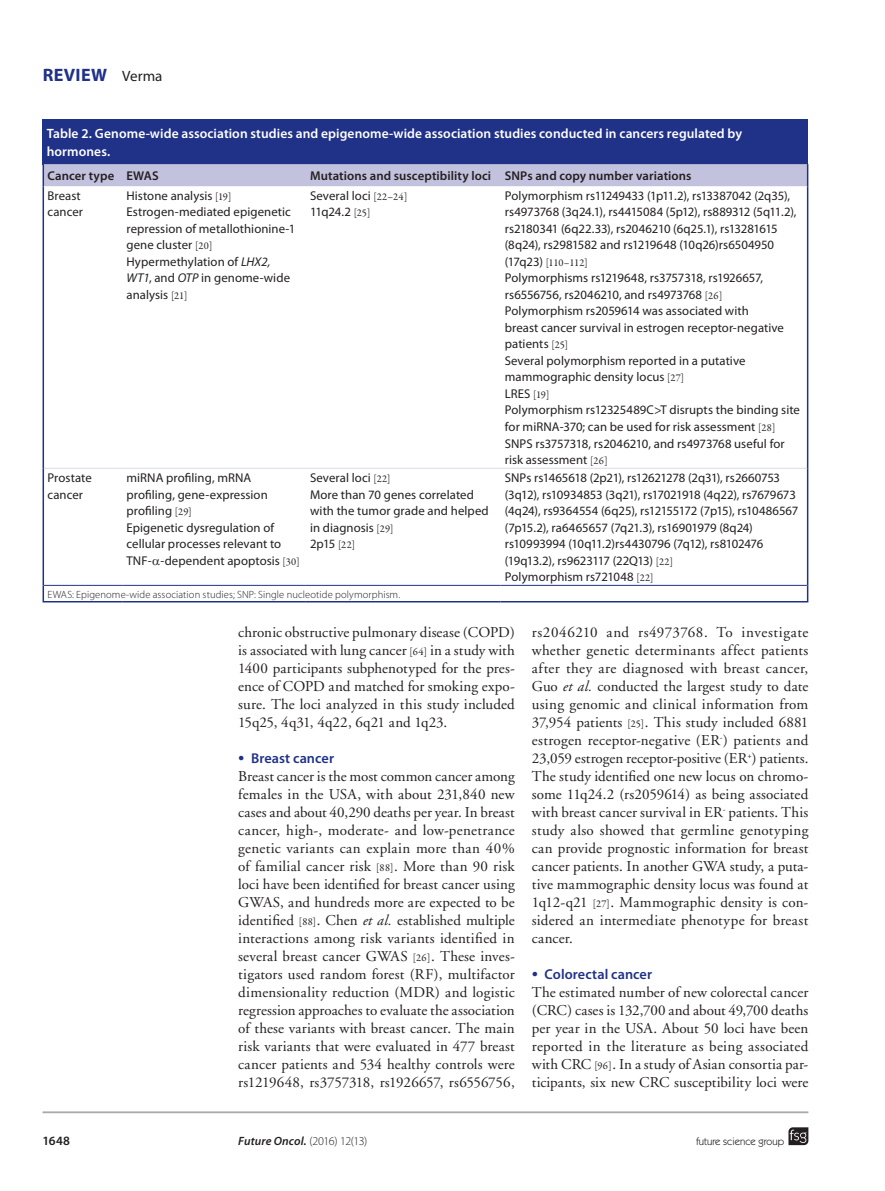
<style>
.page{position:relative;width:885px;height:1191px;background:#fff}
.page>*{position:absolute;margin:0;border:0;box-sizing:border-box;transform-origin:0 0}
.t1{font:700 18px "Myriad Pro";color:#203188}
.bodyfirst{font:15px/18px "Adobe Garamond";letter-spacing:.005em;color:#231f20;text-align:justify}
.t2{font:15px "Myriad Pro";color:#231f20}
.t3{font:600 14.25px "Myriad Pro";letter-spacing:.005em;color:#203188}
.box_tabletitle{font:600 13.5px/18px "Myriad Pro";letter-spacing:.005em;color:#fff}
.box_tablebody{font:12.75px/16.5px "Myriad Pro";letter-spacing:.005em;color:#231f20}
.box_tablebody-2{font:12.75px/16.5px "Myriad Pro";letter-spacing:-.015em;color:#231f20}
.box_tablecolhead{font:600 12.75px "Myriad Pro";letter-spacing:.005em;color:#231f20}
.t4{font:italic 600 12px "Myriad Pro";letter-spacing:.01em;color:#231f20}
.box_tablefootnote{font:300 10.5px "Myriad Pro";letter-spacing:.01em;color:#231f20}
.t5{font:10.5px "Itc Kabel";color:#231f20}
.box_tablebody-3{font:10.5px "Garamond Premr Pro";letter-spacing:-.02em;color:#231f20}
.s1{font-family:"Garamond Premr Pro";font-size:10.5px}
.s2{font-style:italic}
.s3{font-family:"Myriad Pro";font-size:12.75px}
.s4{font-family:"Arial";font-weight:400;font-size:10.5px}
.s5{font-weight:300;font-style:normal}
</style>
<div class="page">
<svg style="left:788px;top:1127px;width:20px;height:18px"></svg>
<hr style="left:43px;top:1111px;width:765px;height:2px;background:#a8a9ad">
<div style="left:43px;top:119px;width:765px;height:45px;background:#203188"></div>
<svg style="left:44px;top:186px;width:762px;height:415px"></svg>
<div style="left:43px;top:164px;width:763px;height:22px;background:#c2c2de"></div>
<hr style="left:806px;top:164px;width:2px;height:22px;background:#203188">
<hr style="left:43px;top:186px;width:1px;height:282px;background:#203188">
<hr style="left:806px;top:186px;width:2px;height:282px;background:#203188">
<hr style="left:43px;top:468px;width:1px;height:117px;background:#203188">
<hr style="left:806px;top:468px;width:2px;height:117px;background:#203188">
<hr style="left:44px;top:468px;width:78px;height:1px;background:#d8d8eb">
<hr style="left:122px;top:468px;width:184px;height:1px;background:#d8d8eb">
<hr style="left:306px;top:468px;width:194px;height:1px;background:#d8d8eb">
<hr style="left:500px;top:468px;width:306px;height:1px;background:#d8d8eb">
<hr style="left:44px;top:585px;width:78px;height:1px;background:#203188">
<hr style="left:122px;top:585px;width:184px;height:1px;background:#203188">
<hr style="left:306px;top:585px;width:194px;height:1px;background:#203188">
<hr style="left:500px;top:585px;width:306px;height:1px;background:#203188">
<svg style="left:43px;top:585px;width:1px;height:16px"></svg>
<svg style="left:806px;top:585px;width:2px;height:16px"></svg>
<hr style="left:43px;top:601px;width:79px;height:1px;background:#203188">
<hr style="left:122px;top:601px;width:184px;height:1px;background:#203188">
<hr style="left:306px;top:601px;width:194px;height:1px;background:#203188">
<hr style="left:500px;top:601px;width:308px;height:1px;background:#203188">
<svg style="left:153px;top:558px;width:7px;height:7px"></svg>
<p class="t1" style="left:43px;top:63px;width:52px">REVIEW</p>
<p class="t2" style="left:122px;top:67px;width:42px">Verma</p>
<p class="box_tabletitle" style="left:47px;top:124px;width:696px">Table 2. Genome-wide association studies and epigenome-wide association studies conducted in cancers regulated by hormones.</p>
<p class="box_tablecolhead" style="left:48px;top:168px;width:68px">Cancer type</p>
<p class="box_tablecolhead" style="left:126px;top:168px;width:34px">EWAS</p>
<p class="box_tablecolhead" style="left:310px;top:168px;width:183px">Mutations and susceptibility loci</p>
<p class="box_tablecolhead" style="left:504px;top:168px;width:188px">SNPs and copy number variations</p>
<p class="box_tablebody" style="left:48px;top:187px;width:37px">Breast cancer</p>
<p class="box_tablebody" style="left:126px;top:187px;width:170px">Histone analysis <span class="s1">[19]<br></span>Estrogen-mediated epigenetic repression of metallothionine-1 gene cluster <span class="s1">[20]<br></span>Hypermethylation of <span class="s2">LHX2,<br>WT1</span>, and <span class="s2">OTP</span> in genome-wide analysis <span class="s1">[21]</span></p>
<p class="box_tablebody" style="left:310px;top:187px;width:99px">Several loci <span class="s1">[22–24]<br></span>11q24.2 <span class="s1">[25]</span></p>
<p class="box_tablebody" style="left:504px;top:187px;width:293px">Polymorphism rs11249433 (1p11.2), rs13387042 (2q35), rs4973768 (3q24.1), rs4415084 (5p12), rs889312 (5q11.2), rs2180341 (6q22.33), rs2046210 (6q25.1), rs13281615 (8q24), rs2981582 and rs1219648 (10q26)rs6504950</p>
<p class="box_tablebody-3" style="left:504px;top:256px;width:85px"><span class="s3">(17q23)</span> [110–112]</p>
<p class="box_tablebody" style="left:504px;top:270px;width:296px">Polymorphisms rs1219648, rs3757318, rs1926657, rs6556756, rs2046210, and rs4973768 <span class="s1">[26] </span>Polymorphism rs2059614 was associated with<br>breast cancer survival in estrogen receptor-negative patients <span class="s1">[25]<br></span>Several polymorphism reported in a putative mammographic density locus <span class="s1">[27]<br></span>LRES <span class="s1">[19]<br></span>Polymorphism rs12325489C&gt;T disrupts the binding site for miRNA-370; can be used for risk assessment <span class="s1">[28] </span>SNPS rs3757318, rs2046210, and rs4973768 useful for risk assessment <span class="s1">[26]</span></p>
<p class="box_tablebody" style="left:48px;top:469px;width:46px">Prostate cancer</p>
<p class="box_tablebody" style="left:126px;top:469px;width:175px">miRNA profiling, mRNA profiling, gene-expression profiling <span class="s1">[29]<br></span>Epigenetic dysregulation of cellular processes relevant to<br>TNF- -dependent apoptosis <span class="s1">[30]</span></p>
<p class="box_tablebody" style="left:310px;top:469px;width:180px">Several loci <span class="s1">[22]<br></span>More than 70 genes correlated with the tumor grade and helped in diagnosis <span class="s1">[29]<br></span>2p15 <span class="s1">[22]</span></p>
<p class="box_tablebody-2" style="left:504px;top:469px;width:295px">SNPs rs1465618 (2p21), rs12621278 (2q31), rs2660753 (3q12), rs10934853 (3q21), rs17021918 (4q22), rs7679673 (4q24), rs9364554 (6q25), rs12155172 (7p15), rs10486567 (7p15.2), ra6465657 (7q21.3), rs16901979 (8q24) rs10993994 (10q11.2)rs4430796 (7q12), rs8102476 (19q13.2), rs9623117 (22Q13) <span class="s1">[22]</span></p>
<p class="box_tablebody" style="left:504px;top:568px;width:150px">Polymorphism rs721048 <span class="s1">[22]</span></p>
<p class="box_tablefootnote" style="left:48px;top:588px;width:354px">EWAS: Epigenome-wide association studies; SNP: Single nucleotide polymorphism.</p>
<p class="bodyfirst" style="left:238px;top:623px;width:278px">chronic obstructive pulmonary disease (COPD) is associated with lung cancer <span class="s1">[64]</span> in a study with 1400 participants subphenotyped for the pres&shy;ence of COPD and matched for smoking expo&shy;sure. The loci analyzed in this study included 15q25, 4q31, 4q22, 6q21 and 1q23.</p>
<p class="t3" style="left:238px;top:749px;width:97px"><span class="s4">●</span> Breast cancer</p>
<p class="bodyfirst" style="left:238px;top:767px;width:278px">Breast cancer is the most common cancer among females in the USA, with about 231,840 new cases and about 40,290 deaths per year. In breast cancer, high-, moderate- and low-penetrance genetic variants can explain more than 40% of familial cancer risk <span class="s1">[88]</span>. More than 90 risk loci have been identified for breast cancer using GWAS, and hundreds more are expected to be identified <span class="s1">[88]</span>. Chen <span class="s2">et al.</span> established multiple interactions among risk variants identified in several breast cancer GWAS <span class="s1">[26]</span>. These inves&shy;tigators used random forest (RF), multifactor dimensionality reduction (MDR) and logistic regression approaches to evaluate the association of these variants with breast cancer. The main risk variants that were evaluated in 477 breast cancer patients and 534 healthy controls were rs1219648, rs3757318, rs1926657, rs6556756,</p>
<p class="bodyfirst" style="left:531px;top:623px;width:278px">rs2046210 and rs4973768. To investigate whether genetic determinants affect patients after they are diagnosed with breast cancer, Guo <span class="s2">et al.</span> conducted the largest study to date using genomic and clinical information from 37,954 patients <span class="s1">[25]</span>. This study included 6881 estrogen receptor-negative (ER<sup>-</sup>) patients and 23,059 estrogen receptor-positive (ER<sup>+</sup>) patients.<br>The study identified one new locus on chromo&shy;some 11q24.2 (rs2059614) as being associated with breast cancer survival in ER<sup>-</sup> patients. This study also showed that germline genotyping can provide prognostic information for breast cancer patients. In another GWA study, a puta&shy;tive mammographic density locus was found at 1q12-q21 <span class="s1">[27]</span>. Mammographic density is con&shy;sidered an intermediate phenotype for breast cancer.</p>
<p class="t3" style="left:531px;top:965px;width:122px"><span class="s4">●</span> Colorectal cancer</p>
<p class="bodyfirst" style="left:531px;top:983px;width:278px">The estimated number of new colorectal cancer (CRC) cases is 132,700 and about 49,700 deaths per year in the USA. About 50 loci have been reported in the literature as being associated with CRC <span class="s1">[96]</span>. In a study of Asian consortia par&shy;ticipants, six new CRC susceptibility loci were</p>
<p class="box_tablecolhead" style="left:43px;top:1132px;width:29px">1648</p>
<p class="t4" style="left:238px;top:1133px;width:131px">Future Oncol. <span class="s5">(2016) 12(13)</span></p>
<p class="t5" style="left:696px;top:1135px;width:90px">future science group</p>
</div>
